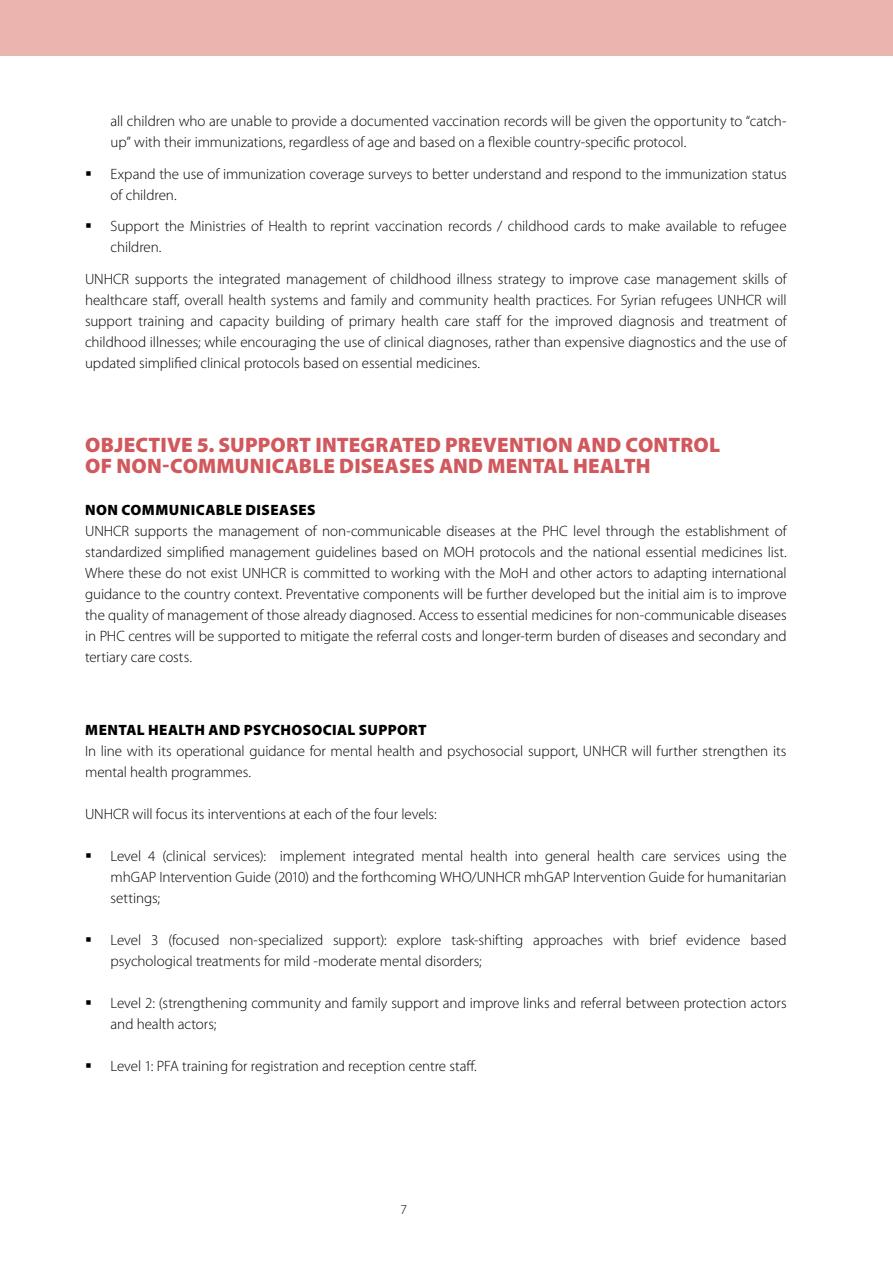
<style>
.page{position:relative;width:893px;height:1263px;background:#fff}
.page>*{position:absolute;margin:0;border:0;box-sizing:border-box;transform-origin:0 0}
.t1{font:900 21px/21px "Myriad Pro";letter-spacing:.01em;color:#d1585d}
.t2{font:300 15px/21px "Myriad Pro";letter-spacing:-.005em;color:#000}
.t3{font:900 15px "Myriad Pro";letter-spacing:.025em;color:#000}
.t4{font:300 13.5px "Myriad Pro";color:#000}
</style>
<div class="page">
<div style="left:0;top:0;width:893px;height:55px;background:#ebb4ae"></div>
<p class="t2" style="left:111px;top:111px;width:678px">all children who are unable to provide a documented vaccination records will be given the opportunity to “catch&shy;up” with their immunizations, regardless of age and based on a flexible country-specific protocol.</p>
<p class="t2" style="left:111px;top:163px;width:678px">Expand the use of immunization coverage surveys to better understand and respond to the immunization status of children.</p>
<p class="t2" style="left:111px;top:216px;width:678px">Support the Ministries of Health to reprint vaccination records / childhood cards to make available to refugee children.</p>
<p class="t2" style="left:85px;top:268px;width:703px;text-align:justify">UNHCR supports the integrated management of childhood illness strategy to improve case management skills of healthcare staff, overall health systems and family and community health practices. For Syrian refugees UNHCR will support training and capacity building of primary health care staff for the improved diagnosis and treatment of childhood illnesses; while encouraging the use of clinical diagnoses, rather than expensive diagnostics and the use of updated simplified clinical protocols based on essential medicines.</p>
<h1 class="t1" style="left:85px;top:434px;width:636px">OBJECTIVE 5. SUPPORT INTEGRATED PREVENTION AND CONTROL<br>OF NON-COMMUNICABLE DISEASES AND MENTAL HEALTH</h1>
<p class="t3" style="left:85px;top:501px;width:231px">NON COMMUNICABLE DISEASES</p>
<p class="t2" style="left:85px;top:520px;width:703px;text-align:justify">UNHCR supports the management of non-communicable diseases at the PHC level through the establishment of standardized simplified management guidelines based on MOH protocols and the national essential medicines list.<br>Where these do not exist UNHCR is committed to working with the MoH and other actors to adapting international guidance to the country context. Preventative components will be further developed but the initial aim is to improve the quality of management of those already diagnosed. Access to essential medicines for non-communicable diseases in PHC centres will be supported to mitigate the referral costs and longer-term burden of diseases and secondary and tertiary care costs.</p>
<p class="t3" style="left:85px;top:721px;width:218px">MENTAL HEALTH AND PSYCHOSO</p>
<p class="t3" style="left:323px;top:721px;width:105px">CIAL SUPPORT</p>
<p class="t2" style="left:85px;top:741px;width:703px">In line with its operational guidance for mental health and psychosocial support, UNHCR will further strengthen its mental health programmes.</p>
<p class="t2" style="left:85px;top:804px;width:353px">UNHCR will focus its interventions at each of the four levels:</p>
<p class="t2" style="left:111px;top:846px;width:678px;text-align:justify">Level 4 (clinical services): implement integrated mental health into general health care services using the mhGAP Intervention Guide (2010) and the forthcoming WHO/UNHCR mhGAP Intervention Guide for humanitarian settings;</p>
<p class="t2" style="left:111px;top:930px;width:678px">Level 3 (focused non-specialized support): explore task-shifting approaches with brief evidence based psychological treatments for mild -moderate mental disorders;</p>
<p class="t2" style="left:111px;top:993px;width:678px">Level 2: (strengthening community and family support and improve links and referral between protection actors and health actors;</p>
<p class="t2" style="left:111px;top:1056px;width:368px">Level 1: PFA training for registration and reception centre staff.</p>
<p class="t4" style="left:400px;top:1202px;width:8px">7</p>
</div>
